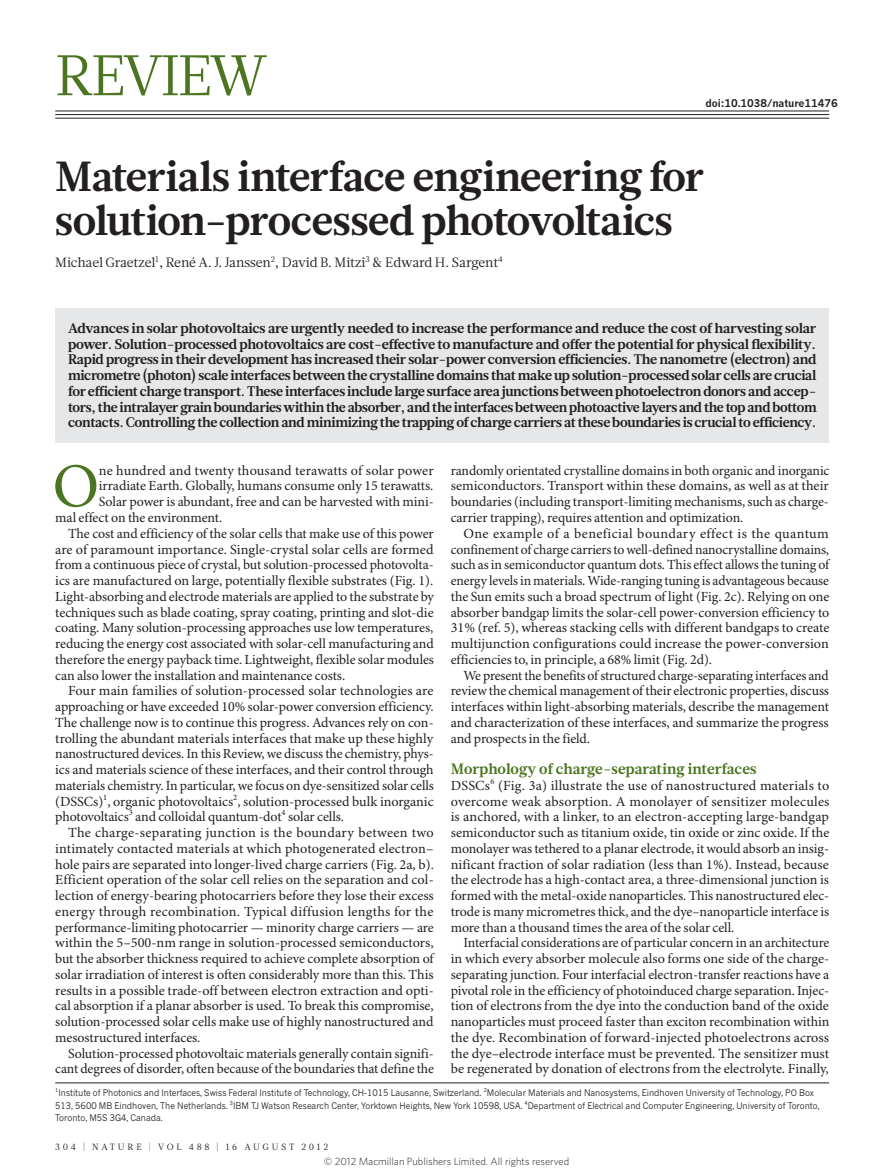
<style>
.page{position:relative;width:893px;height:1174px;background:#fff}
.page>*{position:absolute;margin:0;border:0;box-sizing:border-box;transform-origin:0 0}
.BODY_DROP_CAP{font:62.4px "Minion Pro";color:#4b7520}
.SECTION_HEAD{font:57px "Glosa Math";letter-spacing:-.04em;color:#4b7520}
.HEADING{font:700 42px/43.5px "Glosa Math";letter-spacing:-.02em;color:#231f20}
.CROSSHEAD{font:700 15px "Glosa Math";letter-spacing:.01em;color:#4b7520}
.BODY_INDENT{font:13.95px/15.8px "Minion Pro";letter-spacing:-.005em;color:#231f20;text-align:justify}
.INTRO{font:700 13.95px/15.8px "Glosa Math";letter-spacing:-.025em;color:#231f20;text-align:justify}
.BODY_1ST_PARA{font:13.95px/15.8px "Minion Pro";letter-spacing:-.01em;color:#231f20;text-align:justify}
.BODY_DROP_CAP-2{font:13.95px "Minion Pro";letter-spacing:-.005em;color:#231f20}
.AUTHORS{font:13.5px "Glosa Math";letter-spacing:-.015em;color:#231f20}
.t1{font:300 10.5px "Whitney";color:#231f20}
.DOI{font:700 10.5px "News Gothic MTOT";letter-spacing:-.005em;color:#231f20}
.AUTHOR_DETAILS{font:9px/12.8px "News Gothic MTOT";color:#231f20;scale:.95 1}
.t2{font:9px "Glosa Math";letter-spacing:.3em;color:#231f20}
</style>
<div class="page">
<div style="left:55px;top:308px;width:774px;height:135px;background:#e6e7e9"></div>
<hr style="left:55px;top:1082px;width:774px;height:1px;background:#231f20">
<hr style="left:55px;top:111px;width:774px;height:1px;background:#231f20">
<hr style="left:55px;top:114px;width:774px;height:1px;background:#231f20">
<hr style="left:55px;top:118px;width:774px;height:1px;background:#231f20">
<p class="SECTION_HEAD" style="left:55px;top:38px;width:214px">REVIEW</p>
<p class="DOI" style="left:705px;top:96px;width:134px">doi:10.1038/nature11476</p>
<p class="HEADING" style="left:55px;top:155px;width:650px">Materials interface engineering for solution-processed photovoltaics</p>
<p class="AUTHORS" style="left:55px;top:254px;width:449px">Michael Graetzel<sup>1</sup>, René A. J. Janssen<sup>2</sup>, David B. Mitzi<sup>3</sup> &amp; Edward H. Sargent<sup>4</sup></p>
<p class="INTRO" style="left:68px;top:320px;width:750px">Advances in solar photovoltaics are urgently needed to increase the performance and reduce the cost of harvesting solar power. Solution-processed photovoltaics are cost-effective to manufacture and offer the potential for physical flexibility.<br>Rapid progress in their development has increased their solar-power conversion efficiencies. The nanometre (electron) and micrometre (photon) scale interfaces between the crystalline domains that make up solution-processed solar cells are crucial for efficient charge transport. These interfaces include large surface area junctions between photoelectron donors and accep&shy;tors, the intralayer grain boundaries within the absorber, and the interfaces between photoactive layers and the top and bottom contacts. Controlling the collection and minimizing the trapping of charge carriers at these boundaries is crucial to efficiency.</p>
<p class="BODY_DROP_CAP" style="left:53px;top:449px;width:48px">O</p>
<p class="BODY_DROP_CAP-2" style="left:99px;top:462px;width:336px">ne hundred and twenty thousand terawatts of solar power</p>
<p class="BODY_DROP_CAP-2" style="left:99px;top:477px;width:336px">irradiate Earth. Globally, humans consume only 15 terawatts.</p>
<p class="BODY_DROP_CAP-2" style="left:99px;top:493px;width:336px">Solar power is abundant, free and can be harvested with mini-</p>
<p class="BODY_DROP_CAP-2" style="left:55px;top:509px;width:169px">mal effect on the environment.</p>
<p class="BODY_INDENT" style="left:55px;top:526px;width:380px;text-indent:13px">The cost and efficiency of the solar cells that make use of this power are of paramount importance. Single-crystal solar cells are formed from a continuous piece of crystal, but solution-processed photovolta&shy;ics are manufactured on large, potentially flexible substrates (Fig. 1).<br>Light-absorbing and electrode materials are applied to the substrate by techniques such as blade coating, spray coating, printing and slot-die coating. Many solution-processing approaches use low temperatures, reducing the energy cost associated with solar-cell manufacturing and therefore the energy payback time. Lightweight, flexible solar modules can also lower the installation and maintenance costs.</p>
<p class="BODY_INDENT" style="left:55px;top:683px;width:380px;text-indent:13px">Four main families of solution-processed solar technologies are approaching or have exceeded 10% solar-power conversion efficiency.<br>The challenge now is to continue this progress. Advances rely on con&shy;trolling the abundant materials interfaces that make up these highly nanostructured devices. In this Review, we discuss the chemistry, phys&shy;ics and materials science of these interfaces, and their control through materials chemistry. In particular, we focus on dye-sensitized solar cells (DSSCs)<sup>1</sup>, organic photovoltaics<sup>2</sup>, solution-processed bulk inorganic photovoltaics<sup>3</sup> and colloidal quantum-dot<sup>4</sup> solar cells.</p>
<p class="BODY_INDENT" style="left:55px;top:825px;width:380px;text-indent:13px">The charge-separating junction is the boundary between two intimately contacted materials at which photogenerated electron– hole pairs are separated into longer-lived charge carriers (Fig. 2a, b).<br>Efficient operation of the solar cell relies on the separation and col&shy;lection of energy-bearing photocarriers before they lose their excess energy through recombination. Typical diffusion lengths for the performance-limiting photocarrier — minority charge carriers — are within the 5–500-nm range in solution-processed semiconductors, but the absorber thickness required to achieve complete absorption of solar irradiation of interest is often considerably more than this. This results in a possible trade-off between electron extraction and opti&shy;cal absorption if a planar absorber is used. To break this compromise, solution-processed solar cells make use of highly nanostructured and mesostructured interfaces.</p>
<p class="BODY_INDENT" style="left:55px;top:1046px;width:380px;text-align:right">Solution-processed photovoltaic materials generally contain signifi&shy;cant degrees of disorder, often because of the boundaries that define the</p>
<p class="BODY_INDENT" style="left:451px;top:463px;width:380px">randomly orientated crystalline domains in both organic and inorganic semiconductors. Transport within these domains, as well as at their boundaries (including transport-limiting mechanisms, such as charge&shy;carrier trapping), requires attention and optimization.</p>
<p class="BODY_INDENT" style="left:451px;top:526px;width:380px;text-indent:13px">One example of a beneficial boundary effect is the quantum confinement of charge carriers to well-defined nanocrystalline domains, such as in semiconductor quantum dots. This effect allows the tuning of energy levels in materials. Wide-ranging tuning is advantageous because the Sun emits such a broad spectrum of light (Fig. 2c). Relying on one absorber bandgap limits the solar-cell power-conversion efficiency to 31% (ref. 5), whereas stacking cells with different bandgaps to create multijunction configurations could increase the power-conversion efficiencies to, in principle, a 68% limit (Fig. 2d).</p>
<p class="BODY_INDENT" style="left:451px;top:668px;width:380px;text-indent:13px">We present the benefits of structured charge-separating interfaces and review the chemical management of their electronic properties, discuss interfaces within light-absorbing materials, describe the management and characterization of these interfaces, and summarize the progress and prospects in the field.</p>
<p class="CROSSHEAD" style="left:451px;top:759px;width:307px">Morphology of charge-separating interfaces</p>
<p class="BODY_1ST_PARA" style="left:451px;top:778px;width:380px">DSSCs<sup>6</sup> (Fig. 3a) illustrate the use of nanostructured materials to overcome weak absorption. A monolayer of sensitizer molecules is anchored, with a linker, to an electron-accepting large-bandgap semiconductor such as titanium oxide, tin oxide or zinc oxide. If the monolayer was tethered to a planar electrode, it would absorb an insig&shy;nificant fraction of solar radiation (less than 1%). Instead, because the electrode has a high-contact area, a three-dimensional junction is formed with the metal-oxide nanoparticles. This nanostructured elec&shy;trode is many micrometres thick, and the dye–nanoparticle interface is more than a thousand times the area of the solar cell.</p>
<p class="BODY_INDENT" style="left:451px;top:935px;width:380px;text-indent:13px">Interfacial considerations are of particular concern in an architecture in which every absorber molecule also forms one side of the charge&shy;separating junction. Four interfacial electron-transfer reactions have a pivotal role in the efficiency of photoinduced charge separation. Injec&shy;tion of electrons from the dye into the conduction band of the oxide nanoparticles must proceed faster than exciton recombination within the dye. Recombination of forward-injected photoelectrons across the dye–electrode interface must be prevented. The sensitizer must be regenerated by donation of electrons from the electrolyte. Finally,</p>
<p class="AUTHOR_DETAILS" style="left:55px;top:1086px;width:806px"><sup>1</sup>Institute of Photonics and Interfaces, Swiss Federal Institute of Technology, CH-1015 Lausanne, Switzerland. <sup>2</sup>Molecular Materials and Nanosystems, Eindhoven University of Technology, PO Box<br>513, 5600 MB Eindhoven, The Netherlands. <sup>3</sup>IBM TJ Watson Research Center, Yorktown Heights, New York 10598, USA. <sup>4</sup>Department of Electrical and Computer Engineering, University of Toronto,<br>Toronto, M5S 3G4, Canada.</p>
<p class="t2" style="left:55px;top:1141px;width:274px">304 | NATURE | VOL 488 | 16 AUGUST 2012</p>
<p class="t1" style="left:324px;top:1154px;width:247px">© 2012 Macmillan Publishers Limited. All rights reserved</p>
</div>
